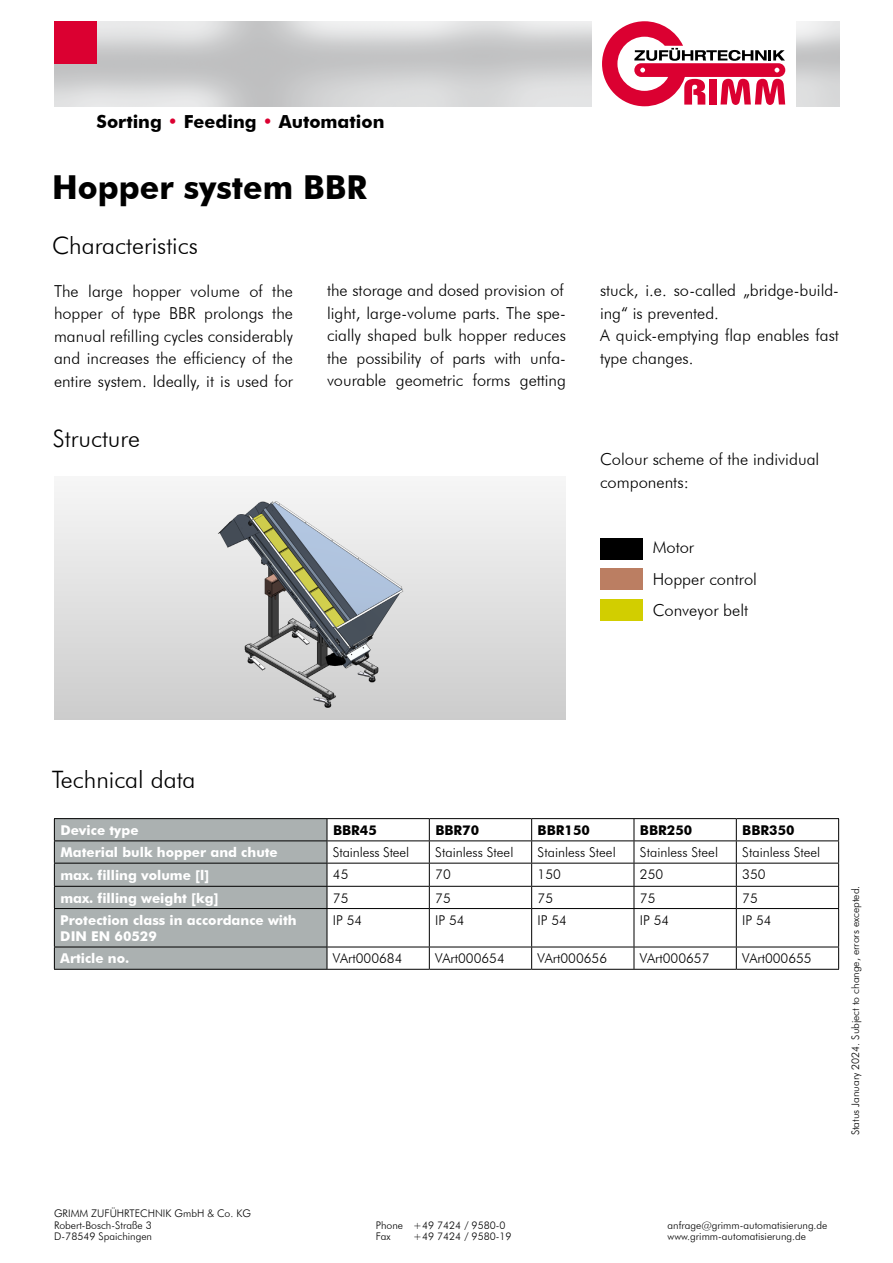
<style>
.page{position:relative;width:893px;height:1263px;background:#fff}
.page>*{position:absolute;margin:0;border:0;box-sizing:border-box;transform-origin:0 0}
.t1{font:700 33px "Futura BT";color:#000}
.t2{font:300 24px "Futura BT";color:#000}
.t3{font:700 18px "Futura BT";color:#000}
.t4{font:300 16.5px/22.5px "Futura BT";color:#000}
.t5{font:300 13.5px "Futura BT";color:#000}
.t6{font:700 13.5px/16.2px "Futura BT";color:#fff}
.t7{font:700 13.5px "Futura BT";color:#000}
.t8{font:300 10.5px/11.2px "Futura BT";color:#000}
.s1{color:#db0031}
</style>
<div class="page">
<div style="left:54px;top:21px;width:43px;height:43px;background:#db0031"></div>
<svg style="left:602px;top:21px;width:183px;height:85px"></svg>
<div style="left:600px;top:568px;width:42px;height:22px;background:#bb7e62"></div>
<div style="left:600px;top:539px;width:42px;height:21px;background:#000"></div>
<img style="left:54px;top:486px;width:512px;height:233px">
<hr style="left:54px;top:818px;width:273px;height:1px;background:#000">
<hr style="left:327px;top:818px;width:102px;height:1px;background:#000">
<hr style="left:429px;top:818px;width:103px;height:1px;background:#000">
<hr style="left:532px;top:818px;width:102px;height:1px;background:#000">
<hr style="left:634px;top:818px;width:102px;height:1px;background:#000">
<hr style="left:736px;top:818px;width:103px;height:1px;background:#000">
<hr style="left:327px;top:840px;width:102px;height:1px;background:#000">
<hr style="left:429px;top:840px;width:103px;height:1px;background:#000">
<hr style="left:532px;top:840px;width:102px;height:1px;background:#000">
<hr style="left:634px;top:840px;width:102px;height:1px;background:#000">
<hr style="left:736px;top:840px;width:103px;height:1px;background:#000">
<hr style="left:327px;top:863px;width:102px;height:1px;background:#000">
<hr style="left:429px;top:863px;width:103px;height:1px;background:#000">
<hr style="left:532px;top:863px;width:102px;height:1px;background:#000">
<hr style="left:634px;top:863px;width:102px;height:1px;background:#000">
<hr style="left:736px;top:863px;width:103px;height:1px;background:#000">
<hr style="left:327px;top:886px;width:102px;height:1px;background:#000">
<hr style="left:429px;top:886px;width:103px;height:1px;background:#000">
<svg style="left:429px;top:819px;width:1px;height:89px"></svg>
<hr style="left:532px;top:886px;width:102px;height:1px;background:#000">
<svg style="left:531px;top:819px;width:1px;height:89px"></svg>
<hr style="left:634px;top:886px;width:102px;height:1px;background:#000">
<svg style="left:634px;top:819px;width:1px;height:89px"></svg>
<hr style="left:736px;top:886px;width:103px;height:1px;background:#000">
<svg style="left:736px;top:819px;width:1px;height:89px"></svg>
<svg style="left:838px;top:819px;width:1px;height:89px"></svg>
<hr style="left:327px;top:908px;width:102px;height:1px;background:#000">
<hr style="left:429px;top:908px;width:103px;height:1px;background:#000">
<hr style="left:429px;top:909px;width:1px;height:38px;background:#000">
<hr style="left:532px;top:908px;width:102px;height:1px;background:#000">
<hr style="left:531px;top:909px;width:1px;height:38px;background:#000">
<hr style="left:634px;top:908px;width:102px;height:1px;background:#000">
<hr style="left:634px;top:909px;width:1px;height:38px;background:#000">
<hr style="left:736px;top:908px;width:103px;height:1px;background:#000">
<hr style="left:736px;top:909px;width:1px;height:38px;background:#000">
<hr style="left:838px;top:909px;width:1px;height:38px;background:#000">
<hr style="left:327px;top:947px;width:102px;height:1px;background:#000">
<svg style="left:54px;top:819px;width:274px;height:150px;background:#a3a8a8"></svg>
<hr style="left:429px;top:947px;width:103px;height:1px;background:#000">
<svg style="left:429px;top:947px;width:1px;height:22px"></svg>
<hr style="left:532px;top:947px;width:102px;height:1px;background:#000">
<svg style="left:531px;top:947px;width:1px;height:22px"></svg>
<hr style="left:634px;top:947px;width:102px;height:1px;background:#000">
<svg style="left:634px;top:947px;width:1px;height:22px"></svg>
<hr style="left:736px;top:947px;width:103px;height:1px;background:#000">
<svg style="left:736px;top:947px;width:1px;height:22px"></svg>
<svg style="left:838px;top:947px;width:1px;height:22px"></svg>
<hr style="left:54px;top:969px;width:273px;height:1px;background:#000">
<hr style="left:327px;top:969px;width:102px;height:1px;background:#000">
<hr style="left:429px;top:969px;width:103px;height:1px;background:#000">
<hr style="left:532px;top:969px;width:102px;height:1px;background:#000">
<hr style="left:634px;top:969px;width:102px;height:1px;background:#000">
<hr style="left:736px;top:969px;width:103px;height:1px;background:#000">
<div style="left:600px;top:599px;width:42px;height:21px;background:#d2ce00"></div>
<p class="t3" style="left:97px;top:111px;width:289px">Sorting <span class="s1">•</span> Feeding <span class="s1">•</span> Automation</p>
<h1 class="t1" style="left:52px;top:167px;width:316px">Hopper system BBR</h1>
<h2 class="t2" style="left:52px;top:230px;width:147px">Characteristics</h2>
<p class="t4" style="left:54px;top:279px;width:240px;text-align:justify">The large hopper volume of the hopper of type BBR prolongs the manual refilling cycles considerably and increases the efficiency of the entire system. Ideally, it is used for</p>
<p class="t4" style="left:327px;top:279px;width:240px">the storage and dosed provision of light, large-volume parts. The spe&shy;cially shaped bulk hopper reduces the possibility of parts with unfa&shy;vourable geometric forms getting</p>
<p class="t4" style="left:600px;top:279px;width:240px">stuck, i.e. so-called „bridge-build&shy;ing“ is prevented.<br>A quick-emptying flap enables fast type changes.</p>
<h2 class="t2" style="left:53px;top:424px;width:89px">Structure</h2>
<p class="t4" style="left:600px;top:448px;width:221px">Colour scheme of the individual components:</p>
<p class="t4" style="left:653px;top:531px;width:106px;line-height:31.5px">Motor<br>Hopper control<br>Conveyor belt</p>
<h2 class="t2" style="left:52px;top:765px;width:145px">Technical data</h2>
<p class="t6" style="left:60px;top:822px;width:80px">Device type</p>
<p class="t7" style="left:333px;top:822px;width:45px">BBR45</p>
<p class="t7" style="left:435px;top:822px;width:45px">BBR70</p>
<p class="t7" style="left:538px;top:822px;width:54px">BBR150</p>
<p class="t7" style="left:640px;top:822px;width:54px">BBR250</p>
<p class="t7" style="left:742px;top:822px;width:54px">BBR350</p>
<p class="t6" style="left:60px;top:844px;width:219px">Material bulk hopper and chute</p>
<p class="t5" style="left:333px;top:844px;width:78px">Stainless Steel</p>
<p class="t5" style="left:435px;top:844px;width:80px">Stainless Steel</p>
<p class="t5" style="left:538px;top:844px;width:80px">Stainless Steel</p>
<p class="t5" style="left:640px;top:844px;width:80px">Stainless Steel</p>
<p class="t5" style="left:742px;top:844px;width:80px">Stainless Steel</p>
<p class="t6" style="left:60px;top:867px;width:150px">max. filling volume [l]</p>
<p class="t5" style="left:333px;top:866px;width:17px">45</p>
<p class="t5" style="left:435px;top:866px;width:17px">70</p>
<p class="t5" style="left:538px;top:866px;width:25px">150</p>
<p class="t5" style="left:640px;top:866px;width:25px">250</p>
<p class="t5" style="left:742px;top:866px;width:25px">350</p>
<p class="t6" style="left:60px;top:889px;width:160px">max. filling weight [kg]</p>
<p class="t5" style="left:333px;top:889px;width:17px">75</p>
<p class="t5" style="left:435px;top:889px;width:17px">75</p>
<p class="t5" style="left:538px;top:889px;width:17px">75</p>
<p class="t5" style="left:640px;top:889px;width:17px">75</p>
<p class="t5" style="left:742px;top:889px;width:17px">75</p>
<p class="t6" style="left:60px;top:912px;width:238px">Protection class in accordance with<br>DIN EN 60529</p>
<p class="t5" style="left:333px;top:912px;width:31px">IP 54</p>
<p class="t5" style="left:435px;top:912px;width:31px">IP 54</p>
<p class="t5" style="left:538px;top:912px;width:31px">IP 54</p>
<p class="t5" style="left:640px;top:912px;width:31px">IP 54</p>
<p class="t5" style="left:742px;top:912px;width:31px">IP 54</p>
<p class="t6" style="left:60px;top:950px;width:71px">Article no.</p>
<p class="t5" style="left:333px;top:950px;width:71px">VArt000684</p>
<p class="t5" style="left:435px;top:950px;width:71px">VArt000654</p>
<p class="t5" style="left:538px;top:950px;width:71px">VArt000656</p>
<p class="t5" style="left:640px;top:950px;width:71px">VArt000657</p>
<p class="t5" style="left:742px;top:950px;width:71px">VArt000655</p>
<p class="t8" style="left:850px;top:1135px;width:251px;rotate:-90deg">Status January 2024. Subject to change, errors excepted.</p>
<p class="t8" style="left:54px;top:1208px;width:199px">GRIMM ZUFÜHRTECHNIK GmbH &amp; Co. KG<br>Robert-Bosch-Straße 3<br>D-78549 Spaichingen</p>
<p class="t8" style="left:413px;top:1230px;width:100px">+49 7424 / 9580-19</p>
<p class="t8" style="left:668px;top:1219px;width:161px">anfrage@grimm-automatisierung.de www.grimm-automatisierung.de</p>
<p class="t8" style="left:376px;top:1219px;width:131px">Phone +49 7424 / 9580-0<br>Fax</p>
</div>
